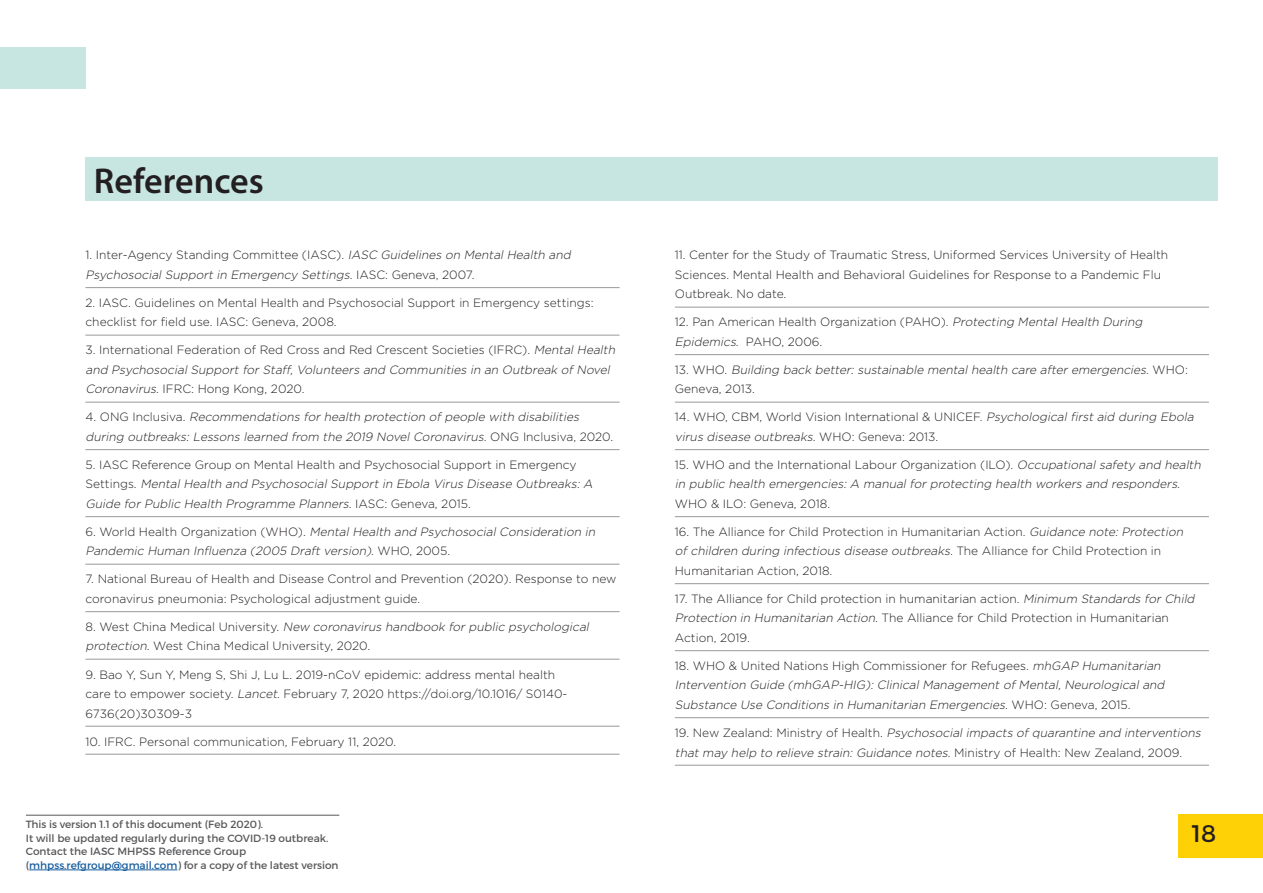
<style>
.page{position:relative;width:1263px;height:893px;background:#fff}
.page>*{position:absolute;margin:0;border:0;box-sizing:border-box;transform-origin:0 0}
.t1{font:600 36px "Myriad Pro";color:#231f20}
.t2{font:24px "Montserrat";color:#231f20}
.t3{font:italic 300 12px/19.5px "Gotham";color:#231f20}
.t4{font:300 12px/19.5px "Gotham";color:#231f20}
.t5{font:10.5px/13.5px "Montserrat";color:#57585a}
.s1{font-style:normal}
.s2{font-style:italic}
.s3{color:#175d9e}
</style>
<div class="page">
<div style="left:1178px;top:814px;width:85px;height:44px;background:#fed006"></div>
<hr style="left:26px;top:815px;width:313px;height:1px;background:#57585a">
<hr style="left:29px;top:870px;width:148px;height:1px;background:#175d9e">
<div style="left:0;top:47px;width:85px;height:41px;background:#c7e6e2"></div>
<div style="left:85px;top:157px;width:1133px;height:44px;background:#c7e6e2"></div>
<hr style="left:85px;top:287px;width:535px;height:1px;background:#97999c">
<hr style="left:85px;top:335px;width:535px;height:1px;background:#97999c">
<hr style="left:85px;top:402px;width:535px;height:1px;background:#97999c">
<hr style="left:85px;top:449px;width:535px;height:1px;background:#97999c">
<hr style="left:85px;top:516px;width:535px;height:1px;background:#97999c">
<hr style="left:85px;top:564px;width:535px;height:1px;background:#97999c">
<hr style="left:85px;top:611px;width:535px;height:1px;background:#97999c">
<hr style="left:85px;top:659px;width:535px;height:1px;background:#97999c">
<hr style="left:85px;top:726px;width:535px;height:1px;background:#97999c">
<hr style="left:85px;top:754px;width:535px;height:1px;background:#97999c">
<hr style="left:675px;top:307px;width:534px;height:1px;background:#97999c">
<hr style="left:675px;top:354px;width:534px;height:1px;background:#97999c">
<hr style="left:675px;top:402px;width:534px;height:1px;background:#97999c">
<hr style="left:675px;top:449px;width:534px;height:1px;background:#97999c">
<hr style="left:675px;top:516px;width:534px;height:1px;background:#97999c">
<hr style="left:675px;top:583px;width:534px;height:1px;background:#97999c">
<hr style="left:675px;top:650px;width:534px;height:1px;background:#97999c">
<hr style="left:675px;top:717px;width:534px;height:1px;background:#97999c">
<hr style="left:675px;top:765px;width:534px;height:1px;background:#97999c">
<h1 class="t1" style="left:94px;top:158px;width:171px">References</h1>
<p class="t3" style="left:85px;top:245px;width:490px"><span class="s1">1. Inter-Agency Standing Committee (IASC).</span> IASC Guidelines on Mental Health and<br>Psychosocial Support in Emergency Settings<span class="s1">. I A S C : G e n eva , 2 0 0 7.</span></p>
<p class="t4" style="left:85px;top:293px;width:510px">2. IASC. Guidelines on Mental Health and Psychosocial Support in Emergency settings: checklist for field use. IASC: Geneva, 2008.</p>
<p class="t3" style="left:85px;top:340px;width:534px"><span class="s1">3. International Federation of Red Cross and Red Crescent Societies (IFRC).</span> Mental Health and Psychosocial Support for Staff, Volunteers and Communities in an Outbreak of Novel<br>Coronavirus<span class="s1">. IFRC: Hong Kong, 2020.</span></p>
<p class="t3" style="left:85px;top:407px;width:529px"><span class="s1">4 . O N G I n c l u s i v a .</span> Recommendations for health protection of people with disabilities during outbreaks: Lessons learned from the 2019 Novel Coronavirus<span class="s1">. O N G I n c l u s i v a , 2 0 2 0 .</span></p>
<p class="t3" style="left:85px;top:455px;width:512px"><span class="s1">5. IASC Reference Group on Mental Health and Psychosocial Support in Emergency<br>S e t t i n g s .</span> Mental Health and Psychosocial Support in Ebola Virus Disease Outbreaks: A<br>Guide for Public Health Programme Planners<span class="s1">. I A S C : G e n eva , 2 0 1 5 .</span></p>
<p class="t3" style="left:85px;top:522px;width:514px"><span class="s1">6 . Wo r l d H e a l t h O rg a n i z a t i o n ( W H O ) .</span> Mental Health and Psychosocial Consideration in<br>Pandemic Human Influenza (2005 Draft version)<span class="s1">. W H O , 2 0 0 5 .</span></p>
<p class="t4" style="left:85px;top:569px;width:532px">7. National Bureau of Health and Disease Control and Prevention (2020). Response to new coronavirus pneumonia: Psychological adjustment guide.</p>
<p class="t4" style="left:85px;top:617px;width:508px">8 . We s t C h i n a M e d i c a l U n i ve r s i t y. <span class="s2">New coronavirus handbook for public psychological protection.</span> West China Medical University, 2020.</p>
<p class="t4" style="left:85px;top:664px;width:483px">9. Bao Y, Sun Y, Meng S, Shi J, Lu L. 2019-nCoV epidemic: address mental health care to empower society. <span class="s2">Lancet</span>. February 7, 2020 https://doi.org/10.1016/ S0140-<br>6736(20)30309-3</p>
<p class="t4" style="left:85px;top:731px;width:312px">10. IFRC. Personal communication, February 11, 2020.</p>
<p class="t5" style="left:26px;top:818px;width:314px">This is version 1.1 of this document (Feb 2020).<br>It will be updated regularly during the COVID-19 outbreak.<br>Contact the IASC MHPSS Reference Group (<span class="s3">mhpss.refgroup@gmail.com</span>) for a copy of the latest version</p>
<p class="t4" style="left:675px;top:245px;width:495px">11. Center for the Study of Traumatic Stress, Uniformed Services University of Health<br>Sciences. Mental Health and Behavioral Guidelines for Response to a Pandemic Flu<br>Outbreak. No date.</p>
<p class="t4" style="left:675px;top:312px;width:472px">12. Pan American Health Organization (PAHO). <span class="s2">Protecting Mental Health During<br>Epidemics</span>. PA H O , 2 0 0 6 .</p>
<p class="t3" style="left:675px;top:360px;width:515px"><span class="s1">1 3 . W H O .</span> Building back better: sustainable mental health care after emergencies<span class="s1">. W H O :<br>Geneva, 2013.</span></p>
<p class="t4" style="left:675px;top:407px;width:523px">14. WHO, CBM, World Vision International &amp; UNICEF. <span class="s2">Psychological first aid during Ebola virus disease outbreaks</span>. W H O : G e n eva : 2 0 1 3 .</p>
<p class="t3" style="left:675px;top:455px;width:530px"><span class="s1">15. WHO and the International Labour Organization (ILO).</span> Occupational safety and health in public health emergencies: A manual for protecting health workers and responders.</p>
<p class="t4" style="left:675px;top:494px;width:157px">WHO &amp; ILO: Geneva, 2018.</p>
<p class="t4" style="left:675px;top:522px;width:512px">16. The Alliance for Child Protection in Humanitarian Action. <span class="s2">Guidance note: Protection of children during infectious disease outbreaks.</span> T h e A l l i a n c e fo r C h i l d P ro t e c t i o n i n<br>Humanitarian Action, 2018.</p>
<p class="t4" style="left:675px;top:589px;width:524px">17. The Alliance for Child protection in humanitarian action. <span class="s2">Minimum Standards for Child<br>Protection in Humanitarian Action.</span> The Alliance for Child Protection in Humanitarian<br>Action, 2019.</p>
<p class="t3" style="left:675px;top:656px;width:494px"><span class="s1">18. WHO &amp; United Nations High Commissioner for Refugees.</span> mhGAP Humanitarian<br>Intervention Guide (mhGAP-HIG): Clinical Management of Mental, Neurological and<br>Substance Use Conditions in Humanitarian Emergencies<span class="s1">. W H O : G e n eva , 2 0 1 5 .</span></p>
<p class="t3" style="left:675px;top:723px;width:530px"><span class="s1">1 9 . N ew Z e a l a n d : M i n i s t ry o f H e a l t h .</span> Psychosocial impacts of quarantine and interventions that may help to relieve strain: Guidance notes<span class="s1">. M i n i st ry o f H e a l t h : N ew Z e a l a n d , 2 0 0 9 .</span></p>
<h2 class="t2" style="left:1192px;top:818px;width:26px">18</h2>
</div>
